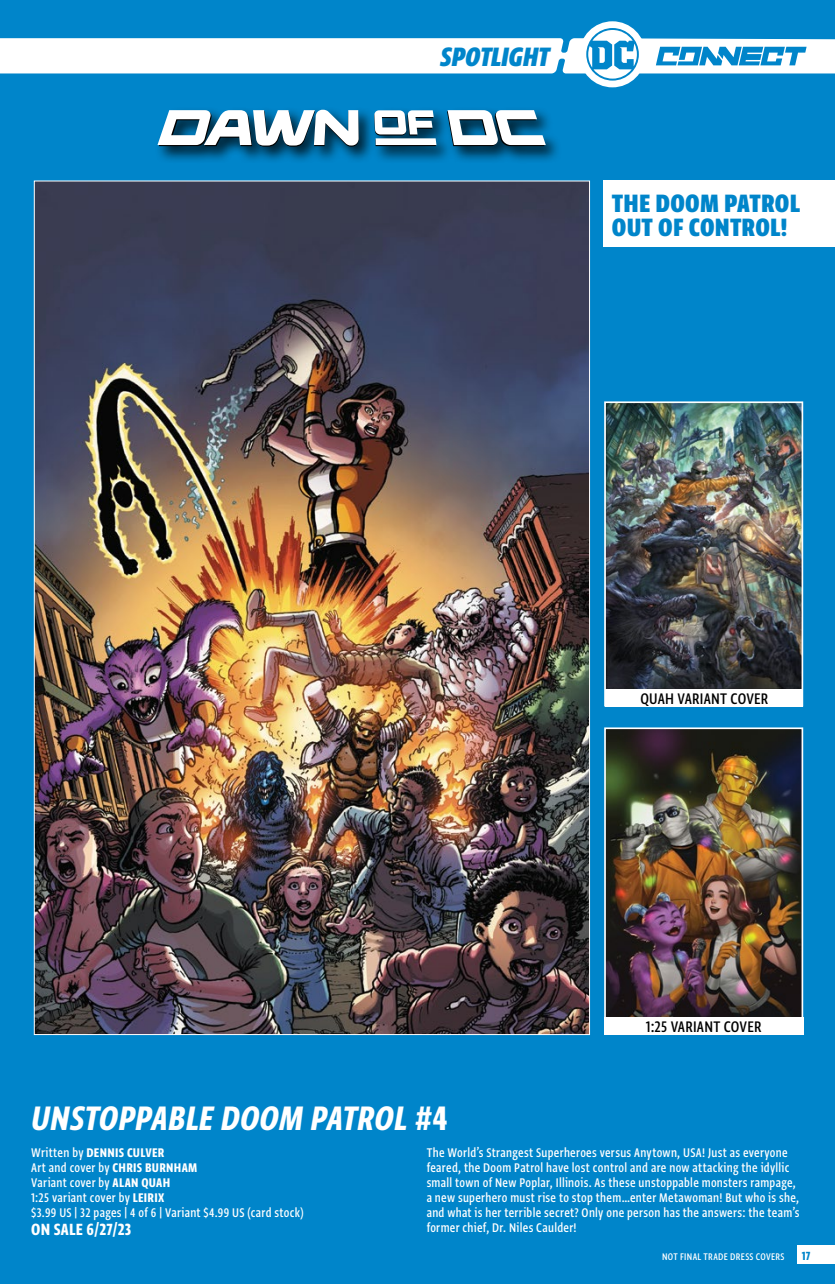
<style>
.page{position:relative;width:835px;height:1284px;background:#0085ca}
.page>*{position:absolute;margin:0;border:0;box-sizing:border-box;transform-origin:0 0}
.t1{font:40.25px "Greta Sans Cnd Std Bld Ita";letter-spacing:.005em;color:#fff}
.t2{font:31.5px "Greta Sans Cnd Std Hea Ita";letter-spacing:-.01em;color:#0085ca}
.t3{font:29.75px/24.5px "Greta Sans Cnd Std Hea";letter-spacing:.005em;color:#0085ca}
.t4{font:19.25px "Greta Sans Cnd Std Bld";letter-spacing:.01em;color:#fff}
.t5{font:500 18.2px "Greta Sans Cnd Std";letter-spacing:.01em;color:#000}
.t6{font:500 14.88px/14.9px "Greta Sans Cnd Std";letter-spacing:.02em;color:#fff}
.t7{font:14.88px "Greta Sans Cnd Std Bld";letter-spacing:.02em;color:#fff}
.t8{font:14px "Greta Sans Cnd Std Bld";color:#0085ca}
.t9{font:500 11.38px "Greta Sans Cnd Std";letter-spacing:.025em;color:#fff}
.s1{font-family:"Greta Sans Cnd Std Bld"}
.s2{font-family:"Greta Sans Cnd Std";font-weight:500}
.s3{font-family:"Greta Sans Cnd Std Bld";font-weight:400}
</style>
<div class="page">
<div style="left:579px;top:21px;width:66px;height:66px;background:#fff;border-radius:50%"></div>
<svg style="left:0;top:28px;width:835px;height:53px"></svg>
<div style="left:604px;top:181px;width:231px;height:66px;background:#fff"></div>
<img style="left:36px;top:183px;width:552px;height:850px">
<img style="left:607px;top:404px;width:193px;height:284px">
<div style="left:604px;top:401px;width:199px;height:305px;border:2px solid #fff"></div>
<div style="left:605px;top:688px;width:198px;height:18px;background:#fff"></div>
<img style="left:607px;top:730px;width:193px;height:287px">
<div style="left:604px;top:727px;width:199px;height:305px;border:2px solid #fff"></div>
<div style="left:604px;top:1017px;width:199px;height:18px;background:#fff"></div>
<div style="left:155px;top:106px;width:408px;height:58px;background:#000;opacity:.75"></div>
<svg style="left:157px;top:110px;width:202px;height:37px;background:#99b6c6"></svg>
<svg style="left:447px;top:110px;width:99px;height:36px;background:#93b2c3"></svg>
<svg style="left:374px;top:110px;width:62px;height:36px;background:#9cb4c0"></svg>
<div style="left:797px;top:1245px;width:38px;height:19px;background:#fff"></div>
<h2 class="t2" style="left:440px;top:37px;width:111px">SPOTLIGHT</h2>
<h3 class="t3" style="left:612px;top:190px;width:190px">THE DOOM PATROL<br>OUT OF CONTROL!</h3>
<p class="t5" style="left:640px;top:688px;width:129px">QUAH VARIANT COVER</p>
<p class="t5" style="left:646px;top:1016px;width:117px">1:25 VARIANT COVER</p>
<h1 class="t1" style="left:31px;top:1094px;width:418px">UNSTOPPABLE DOOM PATROL <span class="s1">#4</span></h1>
<p class="t7" style="left:31px;top:1144px;width:135px"><span class="s2">Written by</span> DENNIS CULVER</p>
<p class="t6" style="left:31px;top:1160px;width:274px">Art and cover by <span class="s3">CHRIS BURNHAM<br></span>Variant cover by <span class="s3">ALAN QUAH<br></span>1:25 variant cover by <span class="s3">LEIRIX<br></span>$3.99 US | 32 pages | 4 of 6 | Variant $4.99 US (card stock)</p>
<p class="t4" style="left:31px;top:1218px;width:101px">ON SALE 6/27/23</p>
<p class="t6" style="left:427px;top:1145px;width:374px">The World’s Strangest Superheroes versus Anytown, USA! Just as everyone feared, the Doom Patrol have lost control and are now attacking the idyllic small town of New Poplar, Illinois. As these unstoppable monsters rampage, a new superhero must rise to stop them…enter Metawoman! But who is she, and what is her terrible secret? Only one person has the answers: the team’s former chief, Dr. Niles Caulder!</p>
<p class="t9" style="left:662px;top:1249px;width:124px">NOT FINAL TRADE DRESS COVERS</p>
<p class="t8" style="left:802px;top:1247px;width:10px">17</p>
</div>
